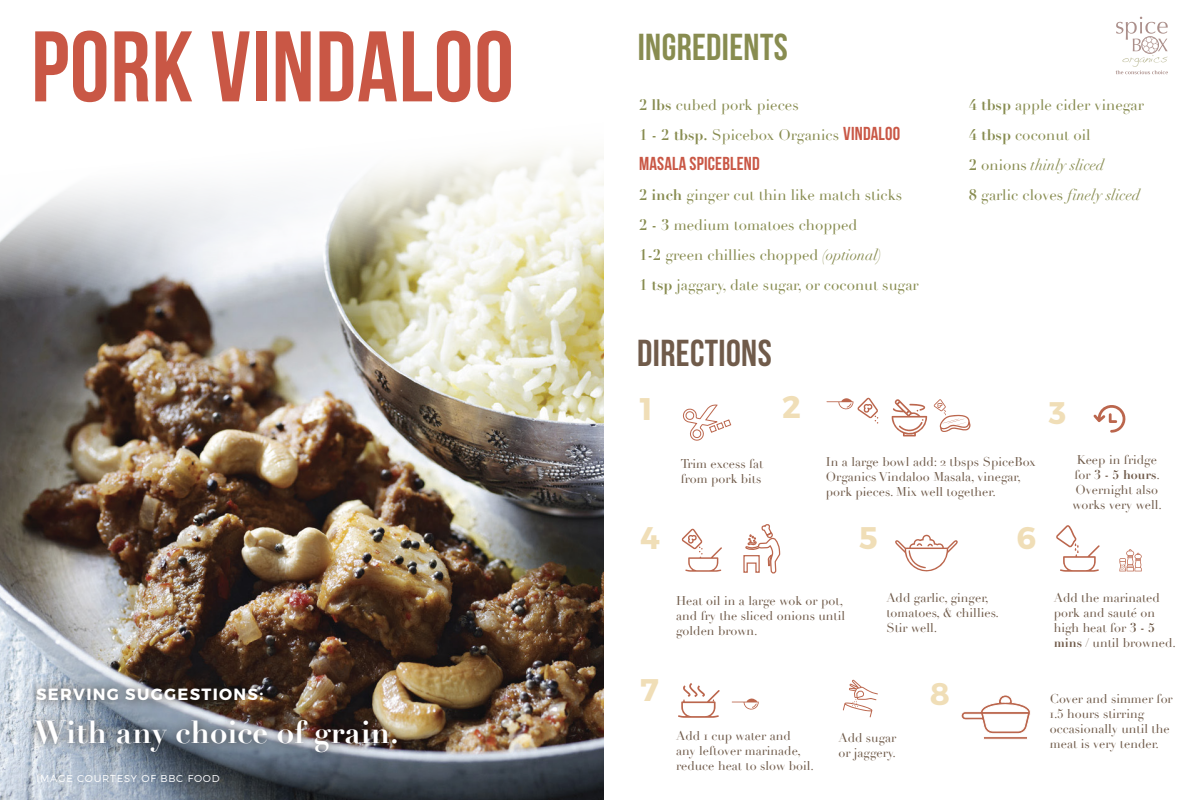
<style>
.page{position:relative;width:1200px;height:800px;background:#fff}
.page>*{position:absolute;margin:0;border:0;box-sizing:border-box;transform-origin:0 0}
.t1{font:700 100px "Bebas Neue";letter-spacing:.01em;color:#c95745}
.t2{font:700 37.5px "Bebas Neue";letter-spacing:.01em;color:#888c50}
.t3{font:700 37.5px "Bebas Neue";letter-spacing:.01em;color:#705b4a}
.t4{font:700 31.25px "Didot";color:#fff}
.t5{font:700 31.25px "Montserrat";color:#f0deb7}
.t6{font:700 18.75px "Bebas Neue";letter-spacing:.01em;color:#c95745}
.t7{font:700 16.25px "Montserrat";letter-spacing:.08em;color:#fff}
.t8{font:15px/30px "Didot";color:#888c50}
.t9{font:12.5px/15px "Didot";color:#705b4a}
.t10{font:300 10px "Montserrat";letter-spacing:.08em;color:#fff}
.s1{font-weight:700}
.s2{font-family:"Bebas Neue";font-weight:700;font-size:18.75px;color:#c95745}
.s3{font-style:italic}
</style>
<div class="page">
<img style="left:0;top:313px;width:604px;height:486px">
<svg style="left:0;top:152px;width:604px;height:161px"></svg>
<svg style="left:1116px;top:17px;width:52px;height:57px"></svg>
<svg style="left:1056px;top:525px;width:44px;height:47px"></svg>
<svg style="left:892px;top:399px;width:35px;height:37px"></svg>
<svg style="left:1119px;top:549px;width:23px;height:22px"></svg>
<svg style="left:682px;top:529px;width:40px;height:43px"></svg>
<svg style="left:743px;top:524px;width:38px;height:50px"></svg>
<svg style="left:895px;top:535px;width:63px;height:37px"></svg>
<svg style="left:1094px;top:405px;width:32px;height:28px"></svg>
<svg style="left:678px;top:683px;width:42px;height:35px"></svg>
<svg style="left:827px;top:398px;width:51px;height:26px"></svg>
<svg style="left:732px;top:698px;width:27px;height:12px"></svg>
<svg style="left:961px;top:695px;width:69px;height:45px"></svg>
<svg style="left:934px;top:399px;width:37px;height:33px"></svg>
<svg style="left:843px;top:680px;width:35px;height:37px"></svg>
<svg style="left:682px;top:404px;width:36px;height:37px"></svg>
<div style="left:724px;top:420px;width:7px;height:7px;border:1px solid #bb664d;border-radius:2px"></div>
<div style="left:709px;top:425px;width:8px;height:8px;border:1px solid #bb664d;border-radius:2px"></div>
<div style="left:716px;top:422px;width:8px;height:8px;border:1px solid #bb664d;border-radius:2px"></div>
<img style="left:19px;top:672px;width:396px;height:96px">
<h1 class="t1" style="left:31px;top:12px;width:484px">PORK VINDALOO</h1>
<h3 class="t7" style="left:36px;top:684px;width:229px">SERVING SUGGESTIONS:</h3>
<h3 class="t4" style="left:34px;top:712px;width:367px">With any choice of grain.</h3>
<p class="t10" style="left:37px;top:772px;width:185px">IMAGE COURTESY OF BBC FOOD</p>
<h2 class="t2" style="left:638px;top:27px;width:151px">INGREDIENTS</h2>
<p class="t8" style="left:639px;top:90px;width:263px"><span class="s1">2 lbs</span> cubed pork pieces<br><span class="s1">1 - 2 tbsp.</span> Spicebox Organics <span class="s2">VINDALOO</span></p>
<h3 class="t6" style="left:639px;top:153px;width:122px">MASALA SPICEBLEND</h3>
<p class="t8" style="left:639px;top:180px;width:281px"><span class="s1">2 inch</span> ginger cut thin like match sticks<br><span class="s1">2 - 3</span> medium tomatoes chopped<br><span class="s1">1-2</span> green chillies chopped <span class="s3">(optional)<br></span><span class="s1">1 tsp</span> jaggary, date sugar, or coconut sugar</p>
<h2 class="t3" style="left:637px;top:333px;width:136px">DIRECTIONS</h2>
<h3 class="t5" style="left:640px;top:390px;width:14px">1</h3>
<h3 class="t5" style="left:782px;top:387px;width:20px">2</h3>
<p class="t8" style="left:969px;top:90px;width:177px"><span class="s1">4 tbsp</span> apple cider vinegar<br><span class="s1">4 tbsp</span> coconut oil<br><span class="s1">2</span> onions <span class="s3">thinly sliced<br></span><span class="s1">8</span> garlic cloves <span class="s3">finely sliced</span></p>
<h3 class="t5" style="left:1049px;top:394px;width:19px">3</h3>
<p class="t9" style="left:681px;top:457px;width:84px">Trim excess fat from pork bits</p>
<p class="t9" style="left:826px;top:455px;width:211px">In a large bowl add: 2 tbsps SpiceBox<br>Organics Vindaloo Masala, vinegar, pork pieces. Mix well together.</p>
<h3 class="t5" style="left:640px;top:519px;width:21px">4</h3>
<h3 class="t5" style="left:1016px;top:519px;width:21px">6</h3>
<h3 class="t5" style="left:859px;top:519px;width:20px">5</h3>
<p class="t9" style="left:1072px;top:453px;width:91px;text-align:center">Keep in fridge for <span class="s1">3 - 5 hours</span>.<br>Overnight also works very well.</p>
<p class="t9" style="left:676px;top:594px;width:170px">Heat oil in a large wok or pot, and fry the sliced onions until golden brown.</p>
<p class="t9" style="left:886px;top:591px;width:114px">Add garlic, ginger, tomatoes, &amp; chillies.<br>Stir well.</p>
<h3 class="t5" style="left:640px;top:670px;width:20px">7</h3>
<h3 class="t5" style="left:930px;top:675px;width:22px">8</h3>
<p class="t9" style="left:838px;top:730px;width:59px">Add sugar or jaggery.</p>
<p class="t9" style="left:676px;top:729px;width:139px">Add 1 cup water and<br>any leftover marinade, reduce heat to slow boil.</p>
<p class="t9" style="left:1054px;top:591px;width:124px">Add the marinated pork and sauté on high heat for <span class="s1">3 - 5 mins</span> / until browned.</p>
<p class="t9" style="left:1050px;top:692px;width:124px">Cover and simmer for<br>1.5 hours stirring occasionally until the meat is very tender.</p>
</div>
